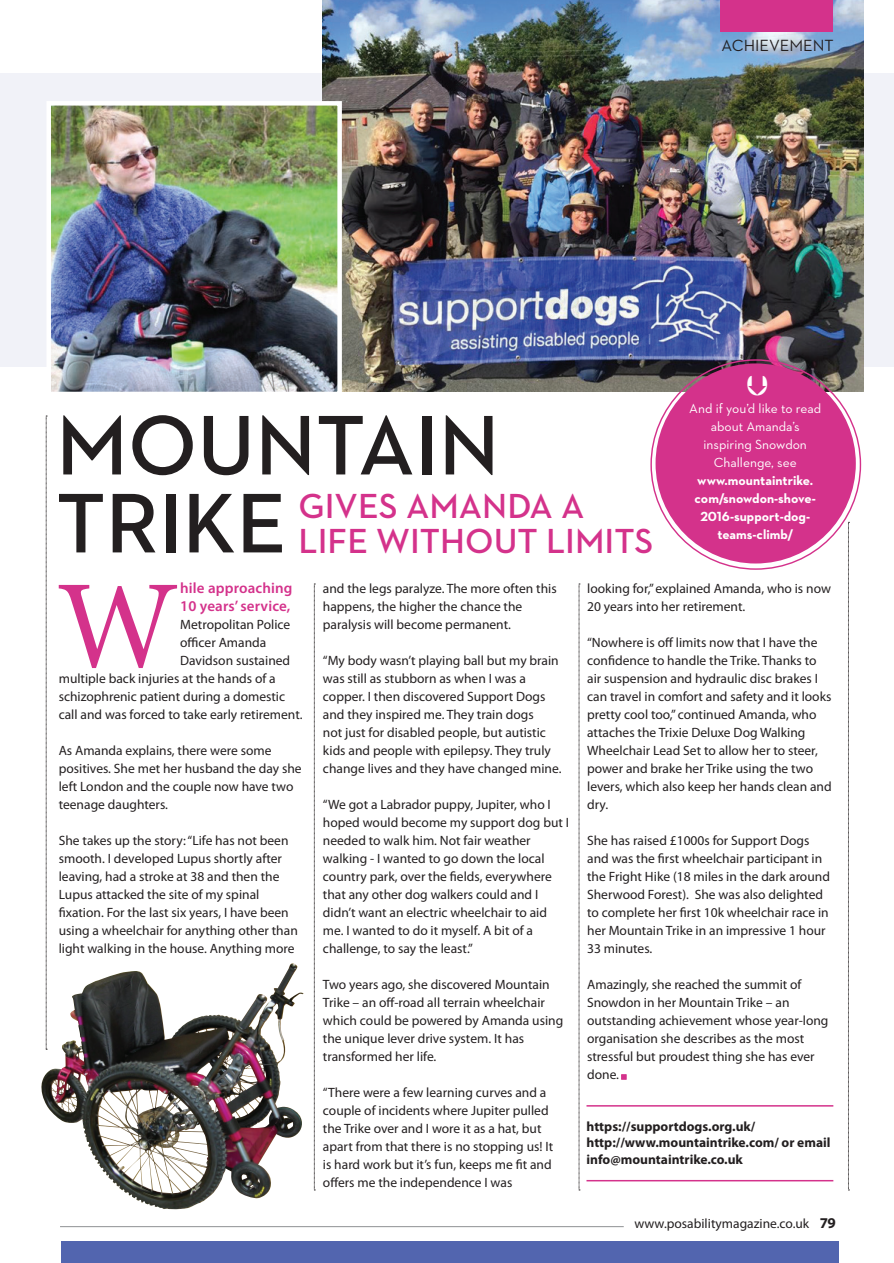
<style>
.page{position:relative;width:894px;height:1263px;background:#fff}
.page>*{position:absolute;margin:0;border:0;box-sizing:border-box;transform-origin:0 0}
.t1{font:125.7px "Minion Pro";color:#d4328b}
.t2{font:600 86.1px/78px "Neutraface 2 Text";color:#231f20}
.t3{font:600 35.4px/34.5px "Neutraface 2 Text";color:#d4328b}
.t4{font:16.5px "Neutraface 2 Text";color:#231f20}
.t5{font:600 15px/18px "Myriad Pro";letter-spacing:.01em;color:#d4328b}
.t6{font:13.5px/18px "Myriad Pro";color:#231f20}
.t7{font:700 13.5px/16.5px "Myriad Pro";color:#231f20}
.t8{font:700 13.5px/18px "Neutraface 2 Text";color:#fff;text-align:center}
.t9{font:13.5px/18px "Neutraface 2 Text";color:#fff;text-align:center}
.s1{font-weight:700;font-size:15px}
</style>
<div class="page">
<div style="left:0;top:74px;width:893px;height:293px;background:#f1f2f8"></div>
<img style="left:322px;top:0;width:541px;height:392px">
<div style="left:62px;top:1241px;width:776px;height:22px;background:#5265af"></div>
<div style="left:720px;top:0;width:113px;height:32px;background:#d4328b"></div>
<svg style="left:314px;top:584px;width:1px;height:607px"></svg>
<svg style="left:46px;top:416px;width:1px;height:547px"></svg>
<svg style="left:848px;top:522px;width:1px;height:669px"></svg>
<svg style="left:578px;top:584px;width:1px;height:607px"></svg>
<hr style="left:60px;top:1226px;width:563px;height:1px;background:#8f9194">
<img style="left:41px;top:963px;width:251px;height:217px">
<img style="left:51px;top:106px;width:286px;height:285px">
<div style="left:46px;top:101px;width:296px;height:295px;border:4px solid #fff"></div>
<hr style="left:586px;top:1105px;width:247px;height:2px;background:#d4328b">
<hr style="left:586px;top:1180px;width:247px;height:1px;background:#d4328b">
<svg style="left:621px;top:1074px;width:5px;height:6px"></svg>
<div style="left:655px;top:363px;width:200px;height:201px;background:#d4328b;border-radius:50%"></div>
<p class="t4" style="left:721px;top:35px;width:114px">ACHIEVEMENT</p>
<h2 class="t2" style="left:56px;top:405px;width:444px">MOUNTAIN<br>TRIKE</h2>
<h3 class="t3" style="left:298px;top:488px;width:356px">GIVES AMANDA A<br>LIFE WITHOUT LIMITS</h3>
<p class="t9" style="left:689px;top:399px;width:133px">And if you’d like to read about Amanda’s inspiring Snowdon<br>Challenge, see</p>
<p class="t8" style="left:694px;top:471px;width:123px">www.mountaintrike. com/snowdon-shove-<br>2016-support-dog&shy;teams-climb/</p>
<h1 class="t1" style="left:57px;top:542px;width:124px">W</h1>
<p class="t5" style="left:180px;top:579px;width:114px">hile approaching<br>10 years’ service,</p>
<p class="t6" style="left:180px;top:615px;width:111px">Metropolitan Police</p>
<p class="t6" style="left:180px;top:633px;width:88px">officer Amanda</p>
<p class="t6" style="left:180px;top:651px;width:111px">Davidson sustained</p>
<p class="t6" style="left:59px;top:669px;width:218px">multiple back injuries at the hands of a</p>
<p class="t6" style="left:59px;top:687px;width:228px">schizophrenic patient during a domestic</p>
<p class="t6" style="left:59px;top:705px;width:245px">call and was forced to take early retirement.</p>
<p class="t6" style="left:59px;top:741px;width:244px">As Amanda explains, there were some positives. She met her husband the day she left London and the couple now have two teenage daughters.</p>
<p class="t6" style="left:59px;top:831px;width:240px">She takes up the story: “Life has not been smooth. I developed Lupus shortly after leaving, had a stroke at 38 and then the Lupus attacked the site of my spinal fixation. For the last six years, I have been using a wheelchair for anything other than light walking in the house. Anything more</p>
<p class="t6" style="left:323px;top:579px;width:235px">and the legs paralyze. The more often this happens, the higher the chance the paralysis will become permanent.</p>
<p class="t6" style="left:323px;top:651px;width:240px">“My body wasn’t playing ball but my brain was still as stubborn as when I was a copper. I then discovered Support Dogs and they inspired me. They train dogs<br>not just for disabled people, but autistic kids and people with epilepsy. They truly change lives and they have changed mine.</p>
<p class="t6" style="left:323px;top:795px;width:247px">“We got a Labrador puppy, Jupiter, who I hoped would become my support dog but I needed to walk him. Not fair weather walking - I wanted to go down the local country park, over the fields, everywhere that any other dog walkers could and I didn’t want an electric wheelchair to aid me. I wanted to do it myself. A bit of a challenge, to say the least.”</p>
<p class="t6" style="left:323px;top:975px;width:242px">Two years ago, she discovered Mountain Trike – an off-road all terrain wheelchair which could be powered by Amanda using the unique lever drive system. It has transformed her life.</p>
<p class="t6" style="left:323px;top:1083px;width:232px">“There were a few learning curves and a couple of incidents where Jupiter pulled the Trike over and I wore it as a hat, but apart from that there is no stopping us! It is hard work but it’s fun, keeps me fit and offers me the independence I was</p>
<p class="t6" style="left:587px;top:579px;width:245px">looking for,” explained Amanda, who is now<br>20 years into her retirement.</p>
<p class="t6" style="left:587px;top:633px;width:246px">“Nowhere is off limits now that I have the confidence to handle the Trike. Thanks to air suspension and hydraulic disc brakes I can travel in comfort and safety and it looks pretty cool too,” continued Amanda, who attaches the Trixie Deluxe Dog Walking Wheelchair Lead Set to allow her to steer, power and brake her Trike using the two levers, which also keep her hands clean and dry.</p>
<p class="t6" style="left:587px;top:831px;width:244px">She has raised £1000s for Support Dogs and was the first wheelchair participant in the Fright Hike (18 miles in the dark around Sherwood Forest). She was also delighted to complete her first 10k wheelchair race in her Mountain Trike in an impressive 1 hour 33 minutes.</p>
<p class="t6" style="left:587px;top:975px;width:243px">Amazingly, she reached the summit of Snowdon in her Mountain Trike – an outstanding achievement whose year-long organisation she describes as the most stressful but proudest thing she has ever done.</p>
<p class="t7" style="left:586px;top:1117px;width:245px">https://supportdogs.org.uk/ http://www.mountaintrike.com/ or email info@mountaintrike.co.uk</p>
<p class="t6" style="left:634px;top:1214px;width:203px">www.posabilitymagazine.co.uk <span class="s1">79</span></p>
</div>
